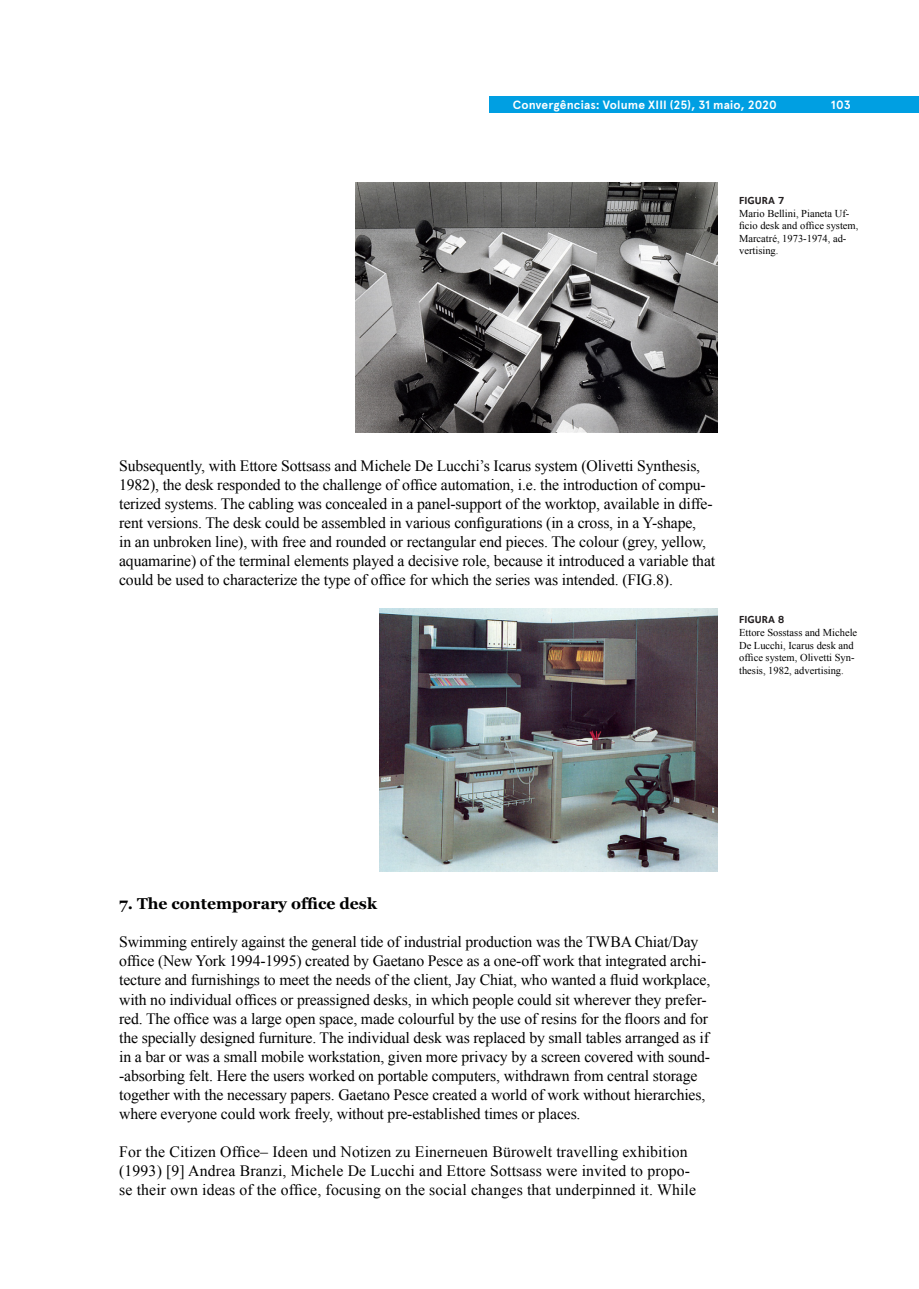
<style>
.page{position:relative;width:919px;height:1289px;background:#fff}
.page>*{position:absolute;margin:0;border:0;box-sizing:border-box;transform-origin:0 0}
.t1{font:15.75px/19px "Times New Roman";letter-spacing:-.01em;color:#000001}
.t2{font:15.75px/19px "Times New Roman";letter-spacing:.01em;color:#000001}
.t3{font:700 15.75px "Georgia";color:#000001}
.t4{font:700 12px "Apercu Pro";letter-spacing:.01em;color:#fff}
.t5{font:10.5px/12.6px "Times New Roman";color:#000001}
.t6{font:700 10.5px "Foundry Sterling";color:#231f20}
</style>
<div class="page">
<div style="left:489px;top:96px;width:429px;height:17px;background:#009fe2"></div>
<img style="left:355px;top:182px;width:362px;height:251px">
<img style="left:380px;top:608px;width:337px;height:263px">
<p class="t4" style="left:512px;top:95px;width:266px">Convergências: Volume XIII (25), 31 maio, 2020</p>
<p class="t4" style="left:830px;top:95px;width:21px">103</p>
<p class="t6" style="left:739px;top:194px;width:47px">FIGURA 7</p>
<p class="t5" style="left:739px;top:207px;width:121px">Mario Bellini, Pianeta Uf&shy;ficio desk and office system,<br>Marcatré, 1973-1974, ad&shy;vertising.</p>
<p class="t1" style="left:119px;top:456px;width:597px">Subsequently, with Ettore Sottsass and Michele De Lucchi’s Icarus system (Olivetti Synthesis, 1982), the desk responded to the challenge of office automation, i.e. the introduction of compu&shy;terized systems. The cabling was concealed in a panel-support of the worktop, available in diffe&shy;rent versions. The desk could be assembled in various configurations (in a cross, in a Y-shape,<br>in an unbroken line), with free and rounded or rectangular end pieces. The colour (grey, yellow, aquamarine) of the terminal elements played a decisive role, because it introduced a variable that could be used to characterize the type of office for which the series was intended. (FIG.8).</p>
<p class="t6" style="left:739px;top:613px;width:47px">FIGURA 8</p>
<p class="t5" style="left:739px;top:626px;width:120px">Ettore Sosstass and Michele<br>De Lucchi, Icarus desk and office system, Olivetti Syn&shy;thesis, 1982, advertising.</p>
<p class="t3" style="left:119px;top:891px;width:259px">7. The contemporary office desk</p>
<p class="t1" style="left:119px;top:932px;width:592px">Swimming entirely against the general tide of industrial production was the TWBA Chiat/Day office (New York 1994-1995) created by Gaetano Pesce as a one-off work that integrated archi&shy;tecture and furnishings to meet the needs of the client, Jay Chiat, who wanted a fluid workplace, with no individual offices or preassigned desks, in which people could sit wherever they prefer&shy;red. The office was a large open space, made colourful by the use of resins for the floors and for the specially designed furniture. The individual desk was replaced by small tables arranged as if in a bar or was a small mobile workstation, given more privacy by a screen covered with sound--absorbing felt. Here the users worked on portable computers, withdrawn from central storage together with the necessary papers. Gaetano Pesce created a world of work without hierarchies, where everyone could work freely, without pre-established times or places.</p>
<p class="t2" style="left:119px;top:1141px;width:578px">For the Citizen Office– Ideen und Notizen zu Einerneuen Bürowelt travelling exhibition (1993) [9] Andrea Branzi, Michele De Lucchi and Ettore Sottsass were invited to propo&shy;se their own ideas of the office, focusing on the social changes that underpinned it. While</p>
</div>
